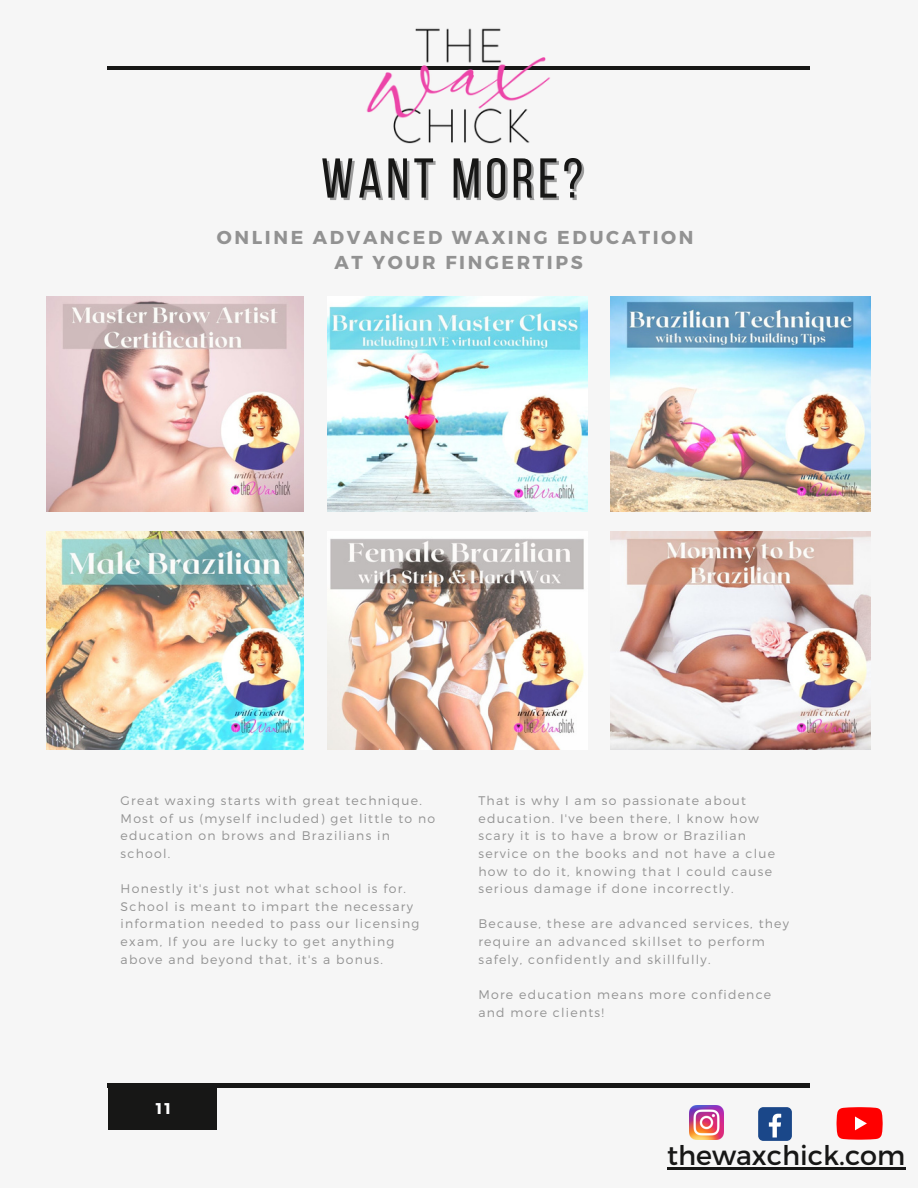
<style>
.page{position:relative;width:918px;height:1188px;background:#f6f6f6}
.page>*{position:absolute;margin:0;border:0;box-sizing:border-box;transform-origin:0 0}
.t1{font:55.95px "Bebas Neue";letter-spacing:.08em;color:#171716}
.t2{font:27px "Montserrat";color:#171716}
.t3{font:700 18.75px "Montserrat";letter-spacing:.14em;color:#929292}
.t4{font:700 15.6px "Montserrat";color:#fff}
.t5{font:300 12.45px/17.7px "Montserrat";letter-spacing:.1em;color:#929292}
</style>
<div class="page">
<hr style="left:107px;top:67px;width:703px;height:3px;background:#171716">
<div style="left:109px;top:1085px;width:108px;height:44px;background:#171716"></div>
<hr style="left:107px;top:1084px;width:703px;height:3px;background:#171716">
<img style="left:366px;top:28px;width:186px;height:115px">
<hr style="left:667px;top:1167px;width:238px;height:3px;background:#171716">
<img style="left:689px;top:1106px;width:34px;height:34px">
<div style="left:758px;top:1107px;width:34px;height:34px;background:#1a4789;border-radius:5px"></div>
<svg style="left:769px;top:1114px;width:12px;height:24px"></svg>
<svg style="left:837px;top:1107px;width:46px;height:33px"></svg>
<img style="left:47px;top:296px;width:256px;height:215px">
<img style="left:328px;top:296px;width:260px;height:215px">
<img style="left:47px;top:532px;width:256px;height:218px">
<img style="left:328px;top:539px;width:256px;height:211px">
<img style="left:610px;top:296px;width:260px;height:215px">
<img style="left:610px;top:532px;width:260px;height:218px">
<p class="t1" style="left:321px;top:156px;width:263px">WANT MORE?</p>
<p class="t3" style="left:217px;top:225px;width:478px">ONLINE ADVANCED WAXING EDUCATION</p>
<p class="t3" style="left:335px;top:251px;width:250px">AT YOUR FINGERTIPS</p>
<p class="t5" style="left:121px;top:791px;width:316px">Great waxing starts with great technique.<br>Most of us (myself included) get little to no education on brows and Brazilians in school.</p>
<p class="t5" style="left:121px;top:879px;width:300px">Honestly it's just not what school is for.<br>School is meant to impart the necessary information needed to pass our licensing exam, If you are lucky to get anything above and beyond that, it's a bonus.</p>
<p class="t4" style="left:156px;top:1099px;width:16px">11</p>
<p class="t5" style="left:478px;top:791px;width:298px">That is why I am so passionate about education. I've been there, I know how scary it is to have a brow or Brazilian service on the books and not have a clue how to do it, knowing that I could cause serious damage if done incorrectly.</p>
<p class="t5" style="left:478px;top:915px;width:312px">Because, these are advanced services, they require an advanced skillset to perform safely, confidently and skillfully.</p>
<p class="t5" style="left:478px;top:985px;width:294px">More education means more confidence and more clients!</p>
<p class="t2" style="left:667px;top:1138px;width:240px">thewaxchick.com</p>
</div>
